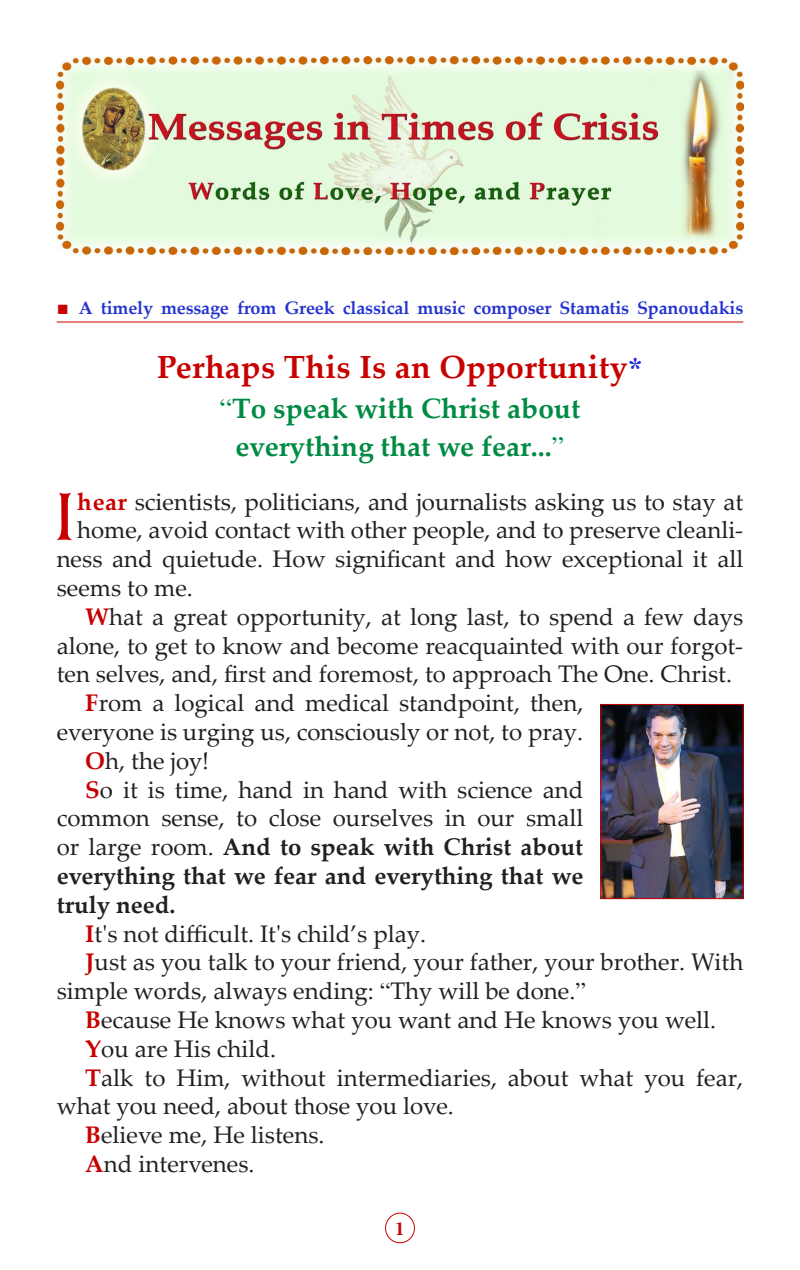
<style>
.page{position:relative;width:800px;height:1270px;background:#fff}
.page>*{position:absolute;margin:0;border:0;box-sizing:border-box;transform-origin:0 0}
.t1{font:66.6px "BYZIMAK";color:#c80000}
.t2{font:700 32px "Palatino Linotype";letter-spacing:.01em;color:#c80000}
.t3{font:700 28px "Palatino Linotype";color:#008b44}
.t4{font:24px/28.8px "Palatino Linotype";color:#231f20;text-align:justify}
.t5{font:700 20px "Minion Pro";color:#c80000}
.t6{font:700 18px "Palatino Linotype";letter-spacing:-.01em;color:#2534d0}
.s1{font-family:"CTOS New Times Roman Test 1";font-weight:400;font-size:20px;color:#c80000}
.s2{font-family:"CTOS New Times Bold Test 1";font-weight:400;font-size:30px;color:#2534d0}
.s3{font-family:"Times CTOS";font-weight:400}
.s4{font-weight:700;color:#c80000}
.s5{font-weight:700}
.s6{font-family:"Times CTOS"}
</style>
<div class="page">
<div style="left:385px;top:1213px;width:30px;height:30px;border:1px solid #c80000;border-radius:50%"></div>
<hr style="left:57px;top:322px;width:686px;height:1px;background:#c80000">
<img style="left:57px;top:57px;width:686px;height:197px">
<img style="left:602px;top:706px;width:140px;height:191px">
<div style="left:600px;top:704px;width:144px;height:195px;border:1px solid #c80000"></div>
<p class="t6" style="left:57px;top:295px;width:688px"><span class="s1">■</span> A timely message from Greek classical music composer Stamatis Spanoudakis</p>
<p class="t2" style="left:157px;top:345px;width:487px">Perhaps This Is an Opportunity<span class="s2">*</span></p>
<p class="t3" style="left:220px;top:389px;width:362px"><span class="s3">“</span>To speak with Christ about</p>
<p class="t3" style="left:236px;top:427px;width:330px">everything that we fear...<span class="s3">”</span></p>
<p class="t1" style="left:55px;top:477px;width:20px">I</p>
<p class="t4" style="left:77px;top:486px;width:668px"><span class="s4">hear</span> scientists, politicians, and journalists asking us to stay at</p>
<p class="t4" style="left:77px;top:515px;width:668px">home, avoid contact with other people, and to preserve cleanli-</p>
<p class="t4" style="left:57px;top:544px;width:688px">ness and quietude. How significant and how exceptional it all</p>
<p class="t4" style="left:57px;top:572px;width:138px">seems to me.</p>
<p class="t4" style="left:57px;top:601px;width:688px;text-indent:28px"><span class="s4">W</span>hat a great opportunity, at long last, to spend a few days alone, to get to know and become reacquainted with our forgot&shy;ten selves, and, first and foremost, to approach The One. Christ.</p>
<p class="t4" style="left:57px;top:688px;width:528px;text-align:right"><span class="s4">F</span>rom a logical and medical standpoint, then, everyone is urging us, consciously or not, to pray.</p>
<p class="t4" style="left:85px;top:745px;width:126px"><span class="s4">O</span>h, the joy!</p>
<p class="t4" style="left:57px;top:774px;width:528px;text-indent:28px"><span class="s4">S</span>o it is time, hand in hand with science and common sense, to close ourselves in our small or large room. <span class="s5">And to speak with Christ about everything that we fear and everything that we truly need.</span></p>
<p class="t4" style="left:85px;top:918px;width:343px"><span class="s4">I</span>t's not difficult. It's child’s play.</p>
<p class="t4" style="left:57px;top:947px;width:688px;text-indent:28px"><span class="s4">J</span>ust as you talk to your friend, your father, your brother. With simple words, always ending: <span class="s6">“</span>Thy will be done.<span class="s6">”</span></p>
<p class="t4" style="left:85px;top:1004px;width:633px"><span class="s4">B</span>ecause He knows what you want and He knows you well.</p>
<p class="t4" style="left:85px;top:1033px;width:193px"><span class="s4">Y</span>ou are His child.</p>
<p class="t4" style="left:57px;top:1062px;width:688px;text-indent:28px"><span class="s4">T</span>alk to Him, without intermediaries, about what you fear, what you need, about those you love.</p>
<p class="t4" style="left:85px;top:1120px;width:241px"><span class="s4">B</span>elieve me, He listens.</p>
<p class="t4" style="left:85px;top:1148px;width:171px"><span class="s4">A</span>nd intervenes.</p>
<p class="t5" style="left:395px;top:1214px;width:11px">1</p>
</div>
